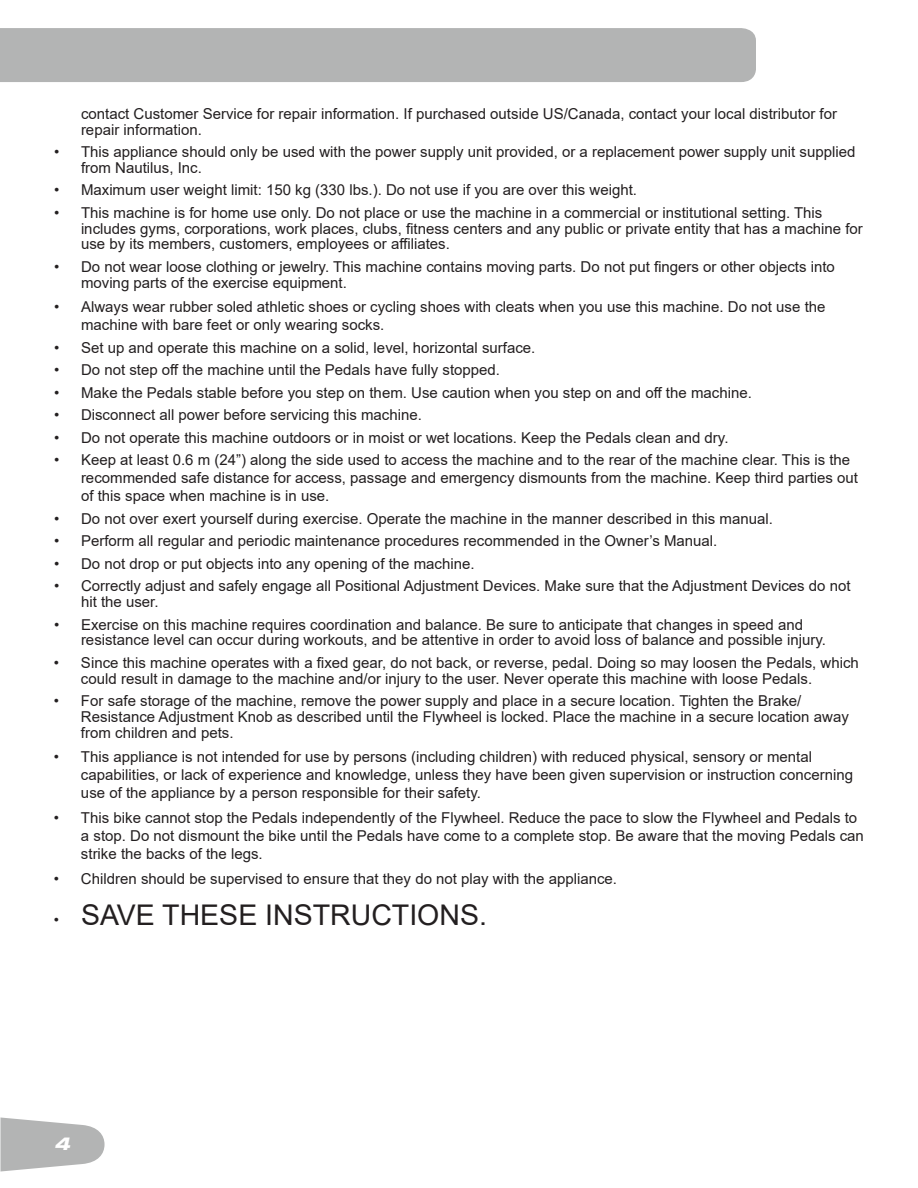
<style>
.page{position:relative;width:918px;height:1188px;background:#fff}
.page>*{position:absolute;margin:0;border:0;box-sizing:border-box;transform-origin:0 0}
.t1{font:28.5px "Arial";color:#231f20}
.t2{font:italic 800 expanded 18px "Helvetica Neue";color:#fff}
.t3{font:15px/15.8px "Arial";color:#231f20}
.s1{font-size:15px}
</style>
<div class="page">
<div style="left:0;top:28px;width:756px;height:54px;background:#b3b4b4"></div>
<svg style="left:0;top:1118px;width:105px;height:54px"></svg>
<p class="t3" style="left:81px;top:106px;width:758px">contact Customer Service for repair information. If purchased outside US/Canada, contact your local distributor for repair information.</p>
<p class="t3" style="left:81px;top:144px;width:776px;text-indent:-27px">• This appliance should only be used with the power supply unit provided, or a replacement power supply unit supplied from Nautilus, Inc.</p>
<p class="t3" style="left:54px;top:182px;width:585px">• Maximum user weight limit: 150 kg (330 lbs.). Do not use if you are over this weight.</p>
<p class="t3" style="left:81px;top:205px;width:783px;text-indent:-27px">• This machine is for home use only. Do not place or use the machine in a commercial or institutional setting. This includes gyms, corporations, work places, clubs, fitness centers and any public or private entity that has a machine for use by its members, customers, employees or affiliates.</p>
<p class="t3" style="left:81px;top:259px;width:755px;text-indent:-27px">• Do not wear loose clothing or jewelry. This machine contains moving parts. Do not put fingers or other objects into moving parts of the exercise equipment.</p>
<p class="t3" style="left:81px;top:298px;width:746px;line-height:18px;text-indent:-27px">• Always wear rubber soled athletic shoes or cycling shoes with cleats when you use this machine. Do not use the machine with bare feet or only wearing socks.</p>
<p class="t3" style="left:54px;top:340px;width:483px">• Set up and operate this machine on a solid, level, horizontal surface.</p>
<p class="t3" style="left:54px;top:362px;width:448px">• Do not step off the machine until the Pedals have fully stopped.</p>
<p class="t3" style="left:54px;top:385px;width:699px">• Make the Pedals stable before you step on them. Use caution when you step on and off the machine.</p>
<p class="t3" style="left:54px;top:407px;width:369px">• Disconnect all power before servicing this machine.</p>
<p class="t3" style="left:54px;top:430px;width:676px">• Do not operate this machine outdoors or in moist or wet locations. Keep the Pedals clean and dry.</p>
<p class="t3" style="left:81px;top:451px;width:779px;line-height:18px;text-indent:-27px">• Keep at least 0.6 m (24”) along the side used to access the machine and to the rear of the machine clear. This is the recommended safe distance for access, passage and emergency dismounts from the machine. Keep third parties out of this space when machine is in use.</p>
<p class="t3" style="left:54px;top:511px;width:720px">• Do not over exert yourself during exercise. Operate the machine in the manner described in this manual.</p>
<p class="t3" style="left:54px;top:533px;width:665px">• Perform all regular and periodic maintenance procedures recommended in the Owner’s Manual.</p>
<p class="t3" style="left:54px;top:556px;width:422px">• Do not drop or put objects into any opening of the machine.</p>
<p class="t3" style="left:81px;top:578px;width:771px;text-indent:-27px">• Correctly adjust and safely engage all Positional Adjustment Devices. Make sure that the Adjustment Devices do not hit the user.</p>
<p class="t3" style="left:81px;top:616px;width:747px;text-indent:-27px">• Exercise on this machine requires coordination and balance. Be sure to anticipate that changes in speed and resistance level can occur during workouts, and be attentive in order to avoid loss of balance and possible injury.</p>
<p class="t3" style="left:81px;top:655px;width:779px;text-indent:-27px">• Since this machine operates with a fixed gear, do not back, or reverse, pedal. Doing so may loosen the Pedals, which could result in damage to the machine and/or injury to the user. Never operate this machine with loose Pedals.</p>
<p class="t3" style="left:81px;top:693px;width:769px;text-indent:-27px">• For safe storage of the machine, remove the power supply and place in a secure location. Tighten the Brake/<br>Resistance Adjustment Knob as described until the Flywheel is locked. Place the machine in a secure location away from children and pets.</p>
<p class="t3" style="left:81px;top:748px;width:774px;line-height:18px;text-indent:-27px">• This appliance is not intended for use by persons (including children) with reduced physical, sensory or mental capabilities, or lack of experience and knowledge, unless they have been given supervision or instruction concerning use of the appliance by a person responsible for their safety.</p>
<p class="t3" style="left:81px;top:809px;width:784px;line-height:18px;text-indent:-27px">• This bike cannot stop the Pedals independently of the Flywheel. Reduce the pace to slow the Flywheel and Pedals to a stop. Do not dismount the bike until the Pedals have come to a complete stop. Be aware that the moving Pedals can strike the backs of the legs.</p>
<p class="t3" style="left:54px;top:871px;width:565px">• Children should be supervised to ensure that they do not play with the appliance.</p>
<h1 class="t1" style="left:54px;top:895px;width:434px"><span class="s1">•</span> SAVE THESE INSTRUCTIONS.</h1>
<p class="t2" style="left:54px;top:1132px;width:17px">4</p>
</div>
